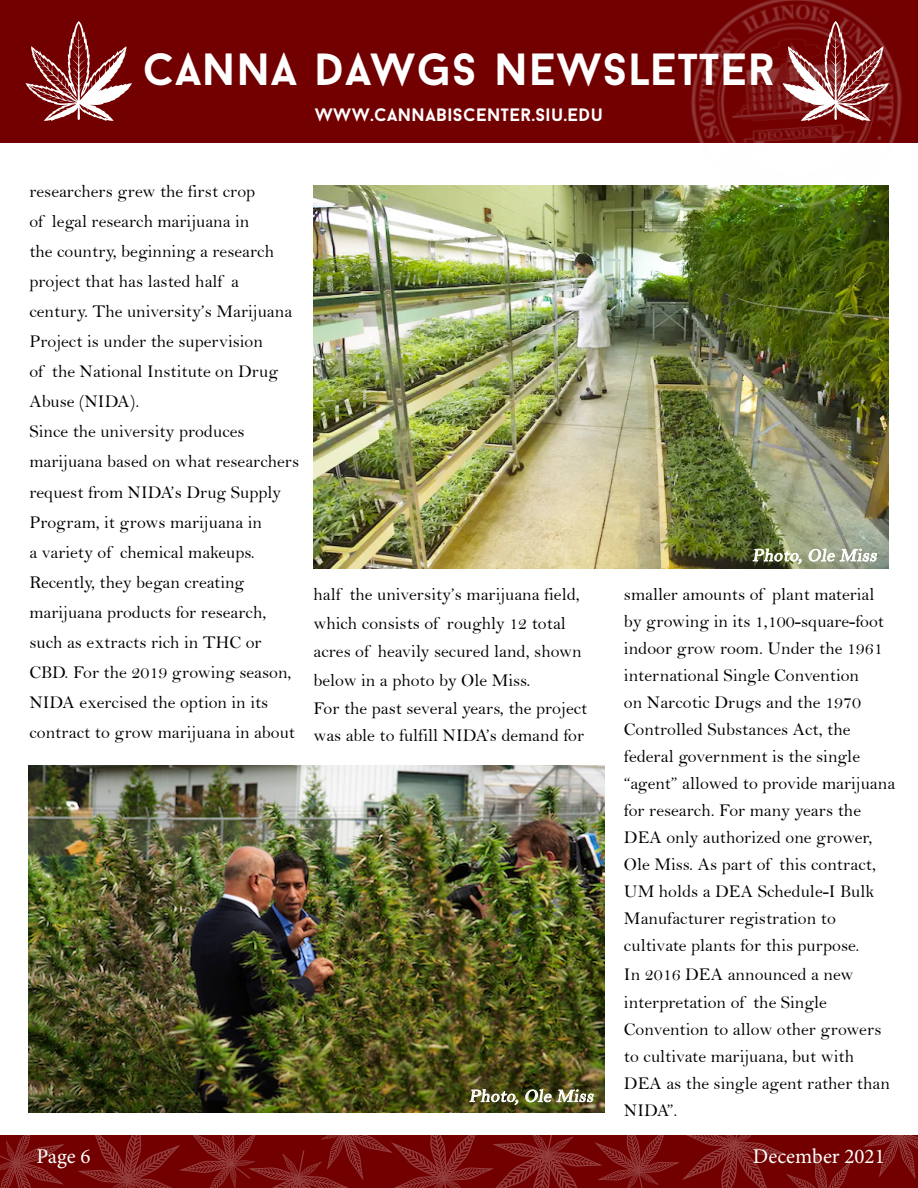
<style>
.page{position:relative;width:918px;height:1188px;background:#fff}
.page>*{position:absolute;margin:0;border:0;box-sizing:border-box;transform-origin:0 0}
.t1{font:700 45px "Baron Neue";letter-spacing:.025em;color:#fff}
.t2{font:21px "Minion Pro";color:#fff}
.t3{font:18px/27.2px "Bell";color:#000101}
.t4{font:700 18px "Baron Neue";letter-spacing:.025em;color:#fff}
.t5{font:italic 18px "Bell";color:#fff}
</style>
<div class="page">
<img style="left:313px;top:185px;width:576px;height:384px">
<div style="left:0;top:0;width:918px;height:142px;background:#720000"></div>
<img style="left:615px;top:0;width:303px;height:273px">
<svg style="left:25px;top:21px;width:107px;height:100px"></svg>
<svg style="left:782px;top:21px;width:107px;height:100px"></svg>
<div style="left:0;top:1136px;width:917px;height:52px;background:#720000"></div>
<svg style="left:863px;top:1135px;width:55px;height:44px"></svg>
<svg style="left:0;top:1135px;width:65px;height:53px"></svg>
<img style="left:29px;top:765px;width:575px;height:347px">
<svg style="left:752px;top:540px;width:50px;height:25px"></svg>
<svg style="left:808px;top:548px;width:69px;height:17px"></svg>
<svg style="left:77px;top:1080px;width:774px;height:108px"></svg>
<h1 class="t1" style="left:143px;top:41px;width:634px">CANNA DAWGS NEWSLETTER</h1>
<p class="t4" style="left:315px;top:104px;width:290px">WWW.CANNABISCENTER.SIU.EDU</p>
<p class="t3" style="left:29px;top:177px;width:272px;line-height:30px">researchers grew the first crop<br>of legal research marijuana in<br>the country, beginning a research project that has lasted half a century. The university’s Marijuana<br>Project is under the supervision<br>of the National Institute on Drug<br>Abuse (NIDA).<br>Since the university produces marijuana based on what researchers request from NIDA’s Drug Supply<br>Program, it grows marijuana in<br>a variety of chemical makeups.<br>Recently, they began creating marijuana products for research, such as extracts rich in THC or<br>CBD. For the 2019 growing season,<br>NIDA exercised the option in its contract to grow marijuana in about</p>
<p class="t5" style="left:752px;top:545px;width:129px">Photo, Ole Miss</p>
<p class="t3" style="left:313px;top:580px;width:275px;line-height:28.2px">half the university’s marijuana field, which consists of roughly 12 total acres of heavily secured land, shown below in a photo by Ole Miss.<br>For the past several years, the project was able to fulfill NIDA’s demand for</p>
<p class="t3" style="left:624px;top:581px;width:273px">smaller amounts of plant material by growing in its 1,100-square-foot indoor grow room. Under the 1961 international Single Convention<br>on Narcotic Drugs and the 1970<br>Controlled Substances Act, the federal government is the single “agent” allowed to provide marijuana for research. For many years the<br>DEA only authorized one grower,<br>Ole Miss. As part of this contract,<br>UM holds a DEA Schedule-I Bulk<br>Manufacturer registration to cultivate plants for this purpose.<br>In 2016 DEA announced a new interpretation of the Single<br>Convention to allow other growers to cultivate marijuana, but with<br>DEA as the single agent rather than<br>NIDA”.</p>
<p class="t5" style="left:469px;top:1085px;width:129px">Photo, Ole Miss</p>
<p class="t2" style="left:37px;top:1142px;width:55px">Page 6</p>
<p class="t2" style="left:753px;top:1142px;width:134px">December 2021</p>
<p class="t2" style="left:81px;top:1143px;width:12px">5</p>
<p class="t2" style="left:753px;top:1143px;width:37px">Nov</p>
</div>
